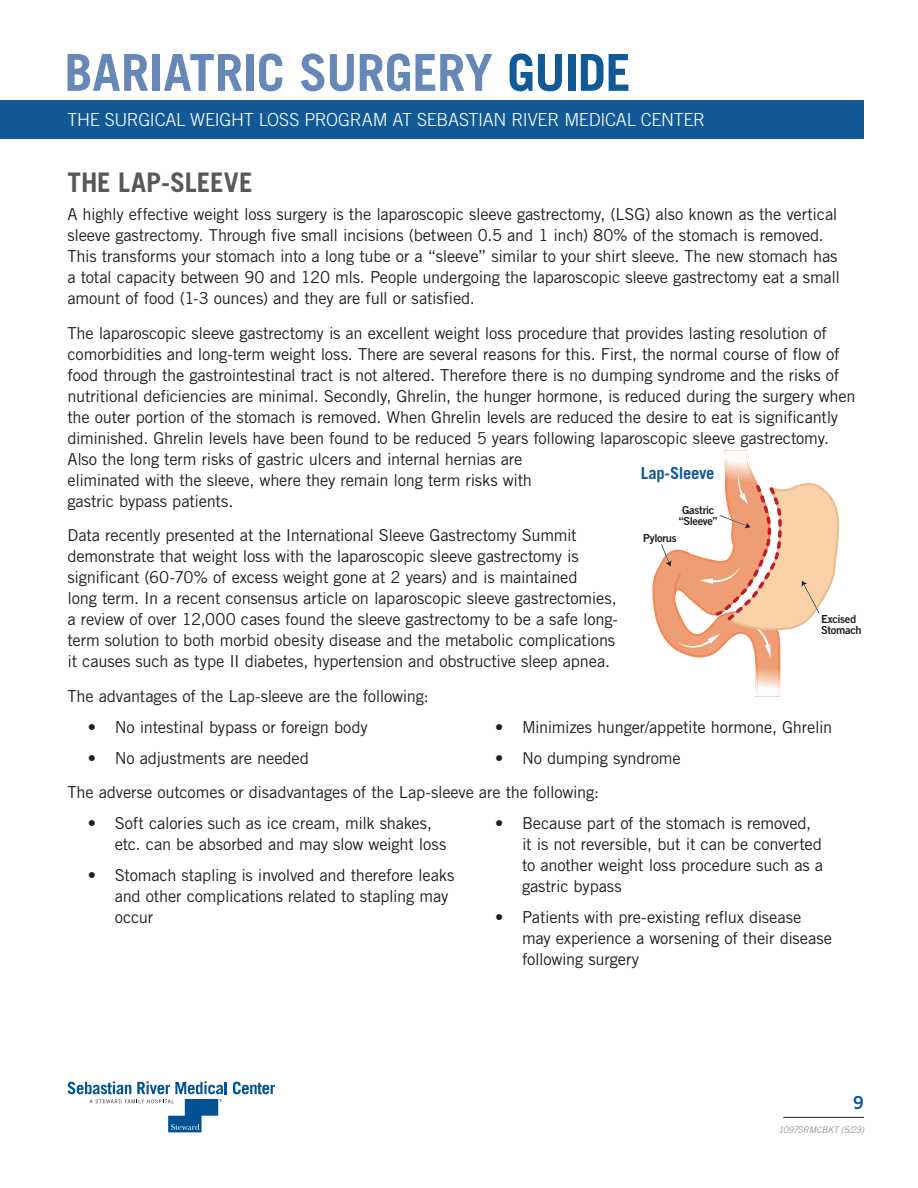
<style>
.page{position:relative;width:918px;height:1188px;background:#fff}
.page>*{position:absolute;margin:0;border:0;box-sizing:border-box;transform-origin:0 0}
.t1{font:700 51px "Trade Gothic LT Std";letter-spacing:-.015em;color:#6788b7}
.MainSubhead{font:700 27px "Trade Gothic LT Std";letter-spacing:.005em;color:#57585a}
.t2{font:300 18px "Trade Gothic LT Std";letter-spacing:-.015em;color:#fff}
.t3{font:18px "Trade Gothic LT Std Bd 2";color:#125a96}
.t4{font:700 16.65px "Trade Gothic LT Std";letter-spacing:-.015em;color:#125a96}
.Body_1{font:16.5px/21px "Trade Gothic LT Std";letter-spacing:-.015em;color:#231f20}
.t5{font:11.1px/11.1px "Trade Gothic LT Std Bd 2";letter-spacing:-.025em;color:#231f20;text-align:center}
.t6{font:italic 300 9px "Trade Gothic LT Std";color:#808285}
.s1{color:#125a96}
</style>
<div class="page">
<div style="left:0;top:100px;width:864px;height:39px;background:#125a96"></div>
<svg style="left:233px;top:1082px;width:42px;height:12px"></svg>
<svg style="left:68px;top:1081px;width:159px;height:51px"></svg>
<hr style="left:783px;top:1117px;width:81px;height:1px;background:#231f20">
<svg style="left:652px;top:450px;width:187px;height:247px"></svg>
<h1 class="t1" style="left:64px;top:41px;width:568px">BARIATRIC SURGERY <span class="s1">GUIDE</span></h1>
<p class="t2" style="left:68px;top:109px;width:639px">THE SURGICAL WEIGHT LOSS PROGRAM AT SEBASTIAN RIVER MEDICAL CENTER</p>
<p class="MainSubhead" style="left:68px;top:166px;width:187px">THE LAP-SLEEVE</p>
<p class="Body_1" style="left:68px;top:203px;width:774px">A highly effective weight loss surgery is the laparoscopic sleeve gastrectomy, (LSG) also known as the vertical sleeve gastrectomy. Through five small incisions (between 0. 5 and 1 inch) 80% of the stomach is removed.<br>This transforms your stomach into a long tube or a “sleeve” similar to your shirt sleeve. The new stomach has a total capacity between 90 and 120 mls. People undergoing the laparoscopic sleeve gastrectomy eat a small amount of food (1-3 ounces) and they are full or satisfied.</p>
<p class="Body_1" style="left:68px;top:322px;width:790px">The laparoscopic sleeve gastrectomy is an excellent weight loss procedure that provides lasting resolution of comorbidities and long-term weight loss. There are several reasons for this. First, the normal course of flow of food through the gastrointestinal tract is not altered. Therefore there is no dumping syndrome and the risks of nutritional deficiencies are minimal. Secondly, Ghrelin, the hunger hormone, is reduced during the surgery when the outer portion of the stomach is removed. When Ghrelin levels are reduced the desire to eat is significantly diminished. Ghrelin levels have been found to be reduced 5 years following laparoscopic sleeve gastrectomy.<br>Also the long term risks of gastric ulcers and internal hernias are<br>eliminated with the sleeve, where they remain long term risks with<br>gastric bypass patients.</p>
<p class="Body_1" style="left:68px;top:524px;width:552px">Data recently presented at the International Sleeve Gastrectomy Summit demonstrate that weight loss with the laparoscopic sleeve gastrectomy is significant (60-70% of excess weight gone at 2 years) and is maintained<br>long term. In a recent consensus article on laparoscopic sleeve gastrectomies, a review of over 12,000 cases found the sleeve gastrectomy to be a safe long&shy;term solution to both morbid obesity disease and the metabolic complications it causes such as type II diabetes, hypertension and obstructive sleep apnea.</p>
<p class="Body_1" style="left:68px;top:685px;width:363px">The advantages of the Lap-sleeve are the following:</p>
<p class="Body_1" style="left:88px;top:716px;width:282px">• No intestinal bypass or foreign body</p>
<p class="Body_1" style="left:88px;top:747px;width:223px">• No adjustments are needed</p>
<p class="t4" style="left:641px;top:463px;width:75px">Lap-Sleeve</p>
<p class="t5" style="left:679px;top:504px;width:40px">Gastric “Sleeve”</p>
<p class="t5" style="left:643px;top:533px;width:35px">Pylorus</p>
<p class="t5" style="left:821px;top:613px;width:42px;text-align:left">Excised<br>Stomach</p>
<p class="Body_1" style="left:495px;top:716px;width:339px">• Minimizes hunger/appetite hormone, Ghrelin</p>
<p class="Body_1" style="left:495px;top:747px;width:187px">• No dumping syndrome</p>
<p class="Body_1" style="left:68px;top:781px;width:533px">The adverse outcomes or disadvantages of the Lap-sleeve are the following:</p>
<p class="Body_1" style="left:115px;top:812px;width:333px;text-indent:-27px">• Soft calories such as ice cream, milk shakes, etc. can be absorbed and may slow weight loss</p>
<p class="Body_1" style="left:115px;top:864px;width:341px;text-indent:-27px">• Stomach stapling is involved and therefore leaks and other complications related to stapling may occur</p>
<p class="Body_1" style="left:522px;top:812px;width:303px;text-indent:-27px">• Because part of the stomach is removed, it is not reversible, but it can be converted to another weight loss procedure such as a gastric bypass</p>
<p class="Body_1" style="left:522px;top:906px;width:312px;text-indent:-27px">• Patients with pre-existing reflux disease may experience a worsening of their disease following surgery</p>
<p class="t3" style="left:853px;top:1091px;width:12px">9</p>
<p class="t6" style="left:778px;top:1124px;width:87px">1097SRMCBKT (5/23)</p>
</div>
